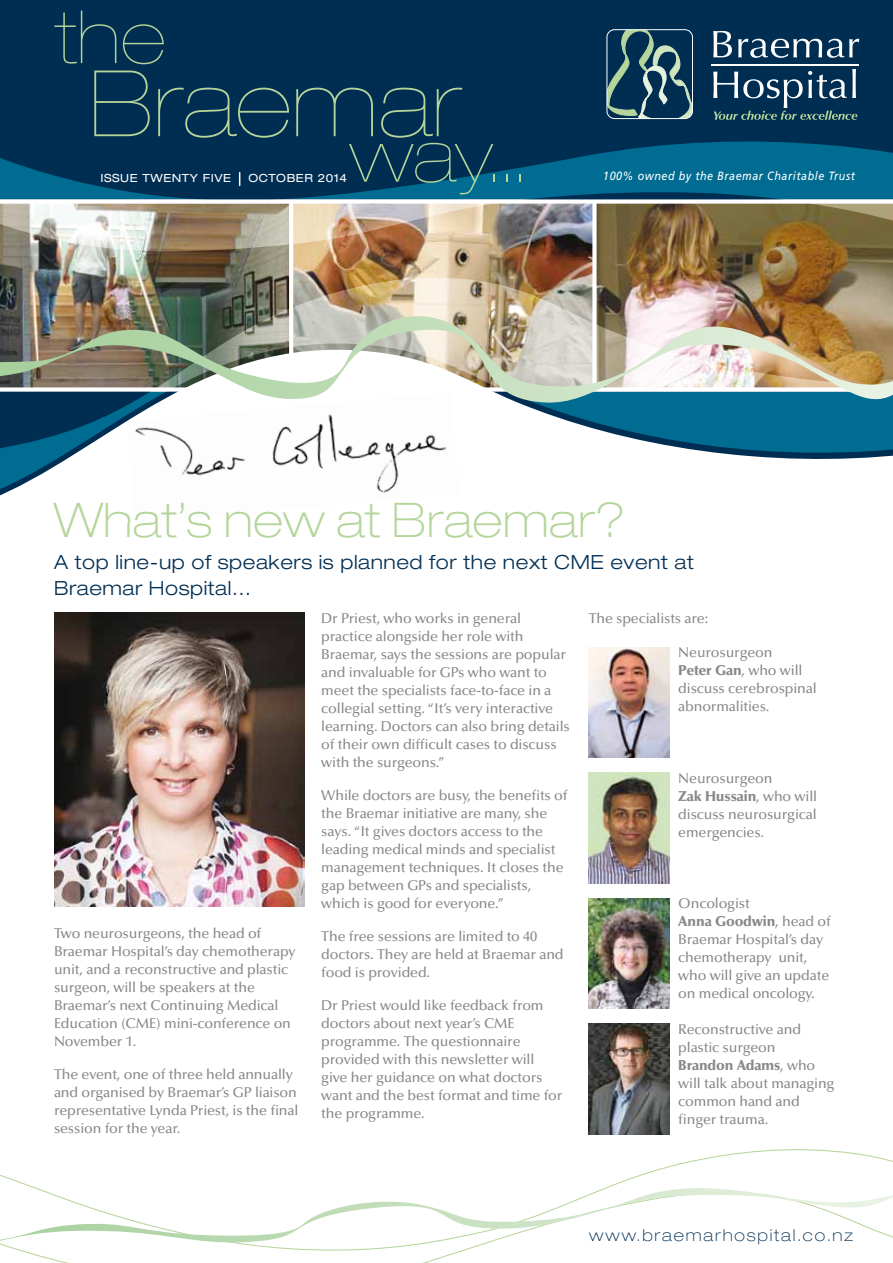
<style>
.page{position:relative;width:893px;height:1263px;background:#002e53}
.page>*{position:absolute;margin:0;border:0;box-sizing:border-box;transform-origin:0 0}
.t1{font:900 expanded 91.95px "Helvetica Neue";letter-spacing:.01em;color:#b5d59a}
.t2{font:900 expanded 73.5px "Helvetica Neue";letter-spacing:.01em;color:#b5d59a}
.t3{font:100 expanded 47.85px "Helvetica Neue";letter-spacing:.01em;color:#b5d59a}
.t4{font:300 expanded 19.5px/25.5px "Helvetica Neue";letter-spacing:.03em;color:#002e53}
.t5{font:100 expanded 16.5px "Helvetica Neue";letter-spacing:.11em;color:#002e53}
.t6{font:500 14.25px/18px "Optima";letter-spacing:-.01em;color:#87888a}
.t7{font:italic 12px "Frutiger";letter-spacing:.05em;color:#fff;scale:.9 1}
.t8{font:expanded 11.25px "Helvetica Neue";letter-spacing:.05em;color:#fff}
.s1{font-weight:900}
</style>
<div class="page">
<img style="left:0;top:57px;width:893px;height:208px">
<img style="left:0;top:265px;width:893px;height:48px">
<div style="left:0;top:408px;width:893px;height:703px;background:#fff"></div>
<img style="left:0;top:313px;width:893px;height:95px">
<svg style="left:713px;top:31px;width:19px;height:26px"></svg>
<svg style="left:738px;top:39px;width:121px;height:19px"></svg>
<svg style="left:713px;top:69px;width:144px;height:51px"></svg>
<hr style="left:711px;top:64px;width:147px;height:2px;background:#fff">
<svg style="left:607px;top:31px;width:85px;height:88px"></svg>
<div style="left:606px;top:29px;width:87px;height:90px;border:1px solid #fff;border-radius:8px"></div>
<svg style="left:239px;top:173px;width:1px;height:12px"></svg>
<img style="left:127px;top:393px;width:332px;height:129px">
<div style="left:0;top:1111px;width:893px;height:152px;background:#fff"></div>
<svg style="left:0;top:1188px;width:893px;height:57px;background:#f9fcf8"></svg>
<img style="left:54px;top:613px;width:250px;height:294px">
<img style="left:589px;top:647px;width:81px;height:111px">
<img style="left:589px;top:773px;width:81px;height:110px">
<img style="left:589px;top:898px;width:81px;height:111px">
<img style="left:589px;top:1024px;width:81px;height:110px">
<h2 class="t2" style="left:54px;top:-6px;width:112px">the</h2>
<h1 class="t1" style="left:89px;top:50px;width:373px">Braemar</h1>
<h2 class="t2" style="left:350px;top:113px;width:178px">way...</h2>
<p class="t8" style="left:100px;top:171px;width:131px">ISSUE TWENTY FIVE</p>
<p class="t8" style="left:248px;top:171px;width:100px">OCTOBER 2014</p>
<p class="t7" style="left:603px;top:169px;width:281px">100% owned by the Braemar Charitable Trust</p>
<h3 class="t3" style="left:54px;top:492px;width:573px">What’s new at Braemar?</h3>
<h3 class="t4" style="left:54px;top:549px;width:641px">A top line-up of speakers is planned for the next CME event at<br>Braemar Hospital…</h3>
<p class="t6" style="left:54px;top:925px;width:243px">Two neurosurgeons, the head of<br>Braemar Hospital’s day chemotherapy unit, and a reconstructive and plastic surgeon, will be speakers at the<br>Braemar’s next Continuing Medical<br>Education (CME) mini-conference on<br>November 1.</p>
<p class="t6" style="left:54px;top:1066px;width:246px">The event, one of three held annually and organised by Braemar’s GP liaison representative Lynda Priest, is the final session for the year.</p>
<p class="t6" style="left:321px;top:610px;width:250px">Dr Priest, who works in general practice alongside her role with Braemar, says the sessions are popular and invaluable for GPs who want to meet the specialists face-to-face in a collegial setting. “It’s very interactive learning. Doctors can also bring details of their own difficult cases to discuss with the surgeons.”</p>
<p class="t6" style="left:321px;top:786px;width:248px">While doctors are busy, the benefits of the Braemar initiative are many, she says. “It gives doctors access to the leading medical minds and specialist management techniques. It closes the gap between GPs and specialists, which is good for everyone.”</p>
<p class="t6" style="left:321px;top:927px;width:244px">The free sessions are limited to 40 doctors. They are held at Braemar and food is provided.</p>
<p class="t6" style="left:321px;top:996px;width:243px">Dr Priest would like feedback from doctors about next year’s CME programme. The questionnaire provided with this newsletter will give her guidance on what doctors want and the best format and time for the programme.</p>
<p class="t6" style="left:589px;top:610px;width:121px">The specialists are:</p>
<p class="t6" style="left:678px;top:644px;width:140px">Neurosurgeon<br><span class="s1">Peter Gan</span>, who will discuss cerebrospinal abnormalities.</p>
<p class="t6" style="left:678px;top:770px;width:140px">Neurosurgeon<br><span class="s1">Zak Hussain</span>, who will discuss neurosurgical emergencies.</p>
<p class="t6" style="left:678px;top:895px;width:154px">Oncologist<br><span class="s1">Anna Goodwin</span>, head of<br>Braemar Hospital’s day chemotherapy unit, who will give an update on medical oncology.</p>
<p class="t6" style="left:678px;top:1021px;width:158px">Reconstructive and plastic surgeon<br><span class="s1">Brandon Adams</span>, who will talk about managing common hand and finger trauma.</p>
<p class="t5" style="left:589px;top:1226px;width:265px">www.braemarhospital.co.nz</p>
</div>
